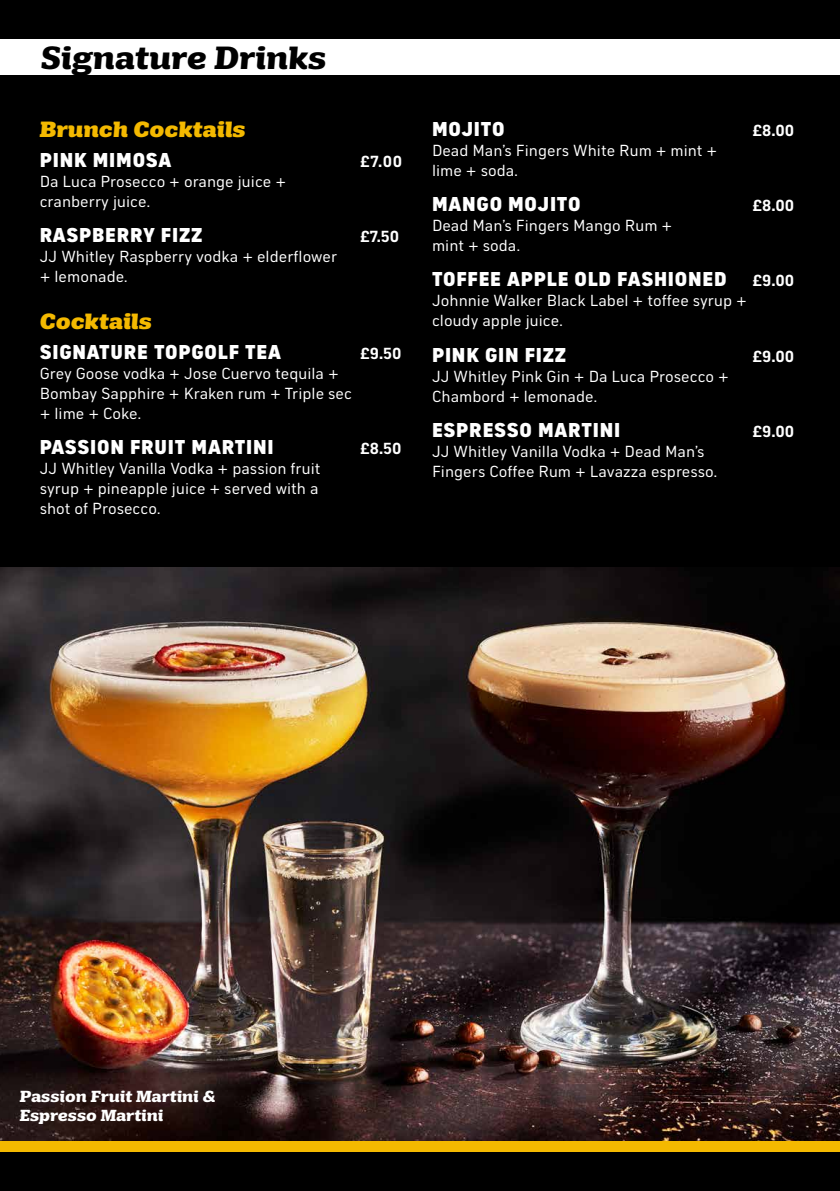
<style>
.page{position:relative;width:840px;height:1191px;background:#fff}
.page>*{position:absolute;margin:0;border:0;box-sizing:border-box;transform-origin:0 0}
.t1{font:italic 700 32px "Tee Line";color:#000}
.t2{font:italic 800 22px "Tee Line";color:#f4b900}
.t3{font:900 20px "Shield Sans";letter-spacing:.04em;color:#fff}
.t4{font:16px/20px "Shield Sans";color:#fff}
.t5{font:700 16px "Shield Sans";color:#fff}
.t6{font:italic 700 16px/19.2px "Tee Line";color:#fff}
</style>
<div class="page">
<div style="left:0;top:0;width:839px;height:1191px;background:#000"></div>
<div style="left:0;top:40px;width:839px;height:35px;background:#fff"></div>
<img style="left:0;top:567px;width:839px;height:574px">
<div style="left:0;top:1141px;width:839px;height:10px;background:#f4b900"></div>
<h1 class="t1" style="left:41px;top:39px;width:287px">Signature Drinks</h1>
<h2 class="t2" style="left:40px;top:117px;width:207px">Brunch Cocktails</h2>
<p class="t3" style="left:40px;top:147px;width:133px">PINK MIMOSA</p>
<p class="t5" style="left:360px;top:151px;width:44px">£7.00</p>
<p class="t4" style="left:40px;top:171px;width:248px">Da Luca Prosecco + orange juice + cranberry juice.</p>
<p class="t3" style="left:40px;top:223px;width:164px">RASPBERRY FIZZ</p>
<p class="t5" style="left:360px;top:227px;width:41px">£7.50</p>
<p class="t4" style="left:40px;top:246px;width:299px">JJ Whitley Raspberry vodka + elderflower + lemonade.</p>
<h2 class="t2" style="left:40px;top:309px;width:114px">Cocktails</h2>
<p class="t3" style="left:40px;top:339px;width:242px">SIGNATURE TOPGOLF TEA</p>
<p class="t5" style="left:360px;top:343px;width:43px">£9.50</p>
<p class="t4" style="left:40px;top:363px;width:313px">Grey Goose vodka + Jose Cuervo tequila +<br>Bombay Sapphire + Kraken rum + Triple sec + lime + Coke.</p>
<p class="t3" style="left:40px;top:434px;width:235px">PASSION FRUIT MARTINI</p>
<p class="t5" style="left:360px;top:438px;width:43px">£8.50</p>
<p class="t4" style="left:40px;top:458px;width:282px">JJ Whitley Vanilla Vodka + passion fruit syrup + pineapple juice + served with a shot of Prosecco.</p>
<p class="t3" style="left:432px;top:116px;width:74px">MOJITO</p>
<p class="t5" style="left:752px;top:120px;width:43px">£8.00</p>
<p class="t4" style="left:432px;top:140px;width:287px">Dead Man’s Fingers White Rum + mint + lime + soda.</p>
<p class="t3" style="left:432px;top:191px;width:150px">MANGO MOJITO</p>
<p class="t5" style="left:752px;top:195px;width:43px">£8.00</p>
<p class="t4" style="left:432px;top:215px;width:242px">Dead Man’s Fingers Mango Rum + mint + soda.</p>
<p class="t3" style="left:432px;top:267px;width:296px">TOFFEE APPLE OLD FASHIONED</p>
<p class="t5" style="left:752px;top:271px;width:43px">£9.00</p>
<p class="t4" style="left:432px;top:290px;width:316px">Johnnie Walker Black Label + toffee syrup + cloudy apple juice.</p>
<p class="t3" style="left:432px;top:342px;width:136px">PINK GIN FIZZ</p>
<p class="t5" style="left:752px;top:346px;width:43px">£9.00</p>
<p class="t4" style="left:432px;top:366px;width:298px">JJ Whitley Pink Gin + Da Luca Prosecco +<br>Chambord + lemonade.</p>
<p class="t3" style="left:432px;top:417px;width:190px">ESPRESSO MARTINI</p>
<p class="t5" style="left:752px;top:422px;width:43px">£9.00</p>
<p class="t4" style="left:432px;top:441px;width:287px">JJ Whitley Vanilla Vodka + Dead Man’s<br>Fingers Coffee Rum + Lavazza espresso.</p>
<p class="t6" style="left:20px;top:1086px;width:197px">Passion Fruit Martini &amp;<br>Espresso Martini</p>
</div>
